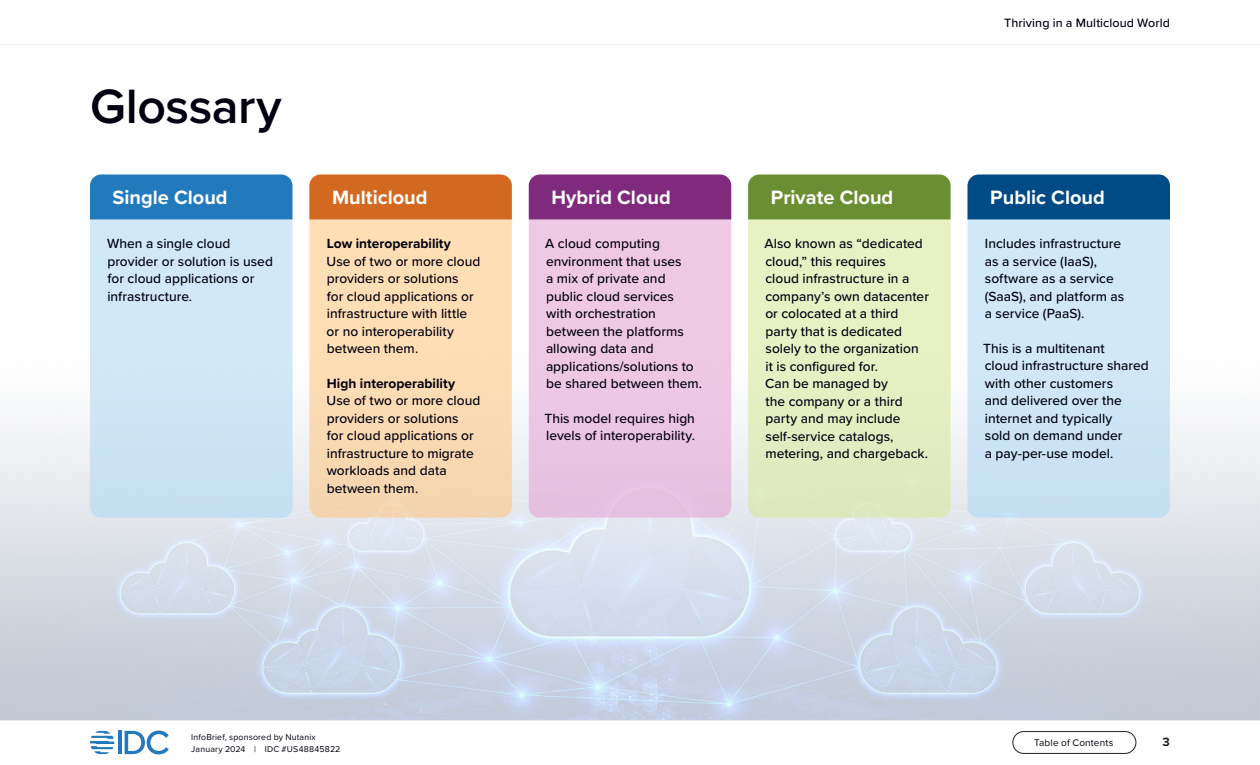
<style>
.page{position:relative;width:1260px;height:765px;background:#fff}
.page>*{position:absolute;margin:0;border:0;box-sizing:border-box;transform-origin:0 0}
.t1{font:600 50px "Proxima Nova";letter-spacing:-.01em;color:#01010f}
.t2{font:700 20px "Proxima Nova";color:#fff}
.P___Regular_12_16{font:500 13.75px/17.5px "Proxima Nova";color:#01010f}
.P___Regular_12_16-2{font:700 13.75px "Proxima Nova";color:#01010f}
.t3{font:500 12.5px "Proxima Nova";letter-spacing:.005em;color:#01010f}
.t4{font:700 12.5px "Proxima Nova";color:#231f20}
.t5{font:10px "Proxima Nova";letter-spacing:.015em;color:#01010f}
.t6{font:8.75px/12.5px "Proxima Nova";letter-spacing:.02em;color:#01010f}
</style>
<div class="page">
<hr style="left:0;top:720px;width:1260px;height:1px;background:#dbdbdb">
<hr style="left:118px;top:731px;width:4px;height:23px;background:#2279bc">
<svg style="left:125px;top:731px;width:44px;height:23px"></svg>
<svg style="left:90px;top:731px;width:24px;height:23px"></svg>
<div style="left:1013px;top:731px;width:123px;height:23px;border:1px solid #231f20;border-radius:11px"></div>
<img style="left:0;top:183px;width:1260px;height:537px">
<svg style="left:90px;top:220px;width:202px;height:298px;background:#cde5f6"></svg>
<div style="left:529px;top:220px;width:202px;height:298px;background:#eec8e3"></div>
<svg style="left:309px;top:220px;width:203px;height:298px;background:#fbdbb3"></svg>
<svg style="left:748px;top:220px;width:203px;height:298px;background:#e5eec1"></svg>
<svg style="left:967px;top:220px;width:203px;height:298px;background:#cde5f6"></svg>
<div style="left:90px;top:174px;width:202px;height:45px;background:#2279bc"></div>
<div style="left:529px;top:174px;width:202px;height:45px;background:#7f2a7d"></div>
<div style="left:309px;top:174px;width:203px;height:45px;background:#d36820"></div>
<div style="left:748px;top:174px;width:203px;height:45px;background:#6a8e32"></div>
<div style="left:967px;top:174px;width:203px;height:45px;background:#004b85"></div>
<h2 class="t1" style="left:90px;top:69px;width:193px">Glossary</h2>
<p class="t3" style="left:1004px;top:13px;width:167px">Thriving in a Multicloud World</p>
<p class="t2" style="left:113px;top:182px;width:117px">Single Cloud</p>
<p class="t2" style="left:332px;top:182px;width:97px">Multicloud</p>
<p class="t2" style="left:552px;top:182px;width:121px">Hybrid Cloud</p>
<p class="t2" style="left:771px;top:182px;width:124px">Private Cloud</p>
<p class="t2" style="left:990px;top:182px;width:116px">Public Cloud</p>
<p class="P___Regular_12_16-2" style="left:327px;top:234px;width:126px">Low interoperability</p>
<p class="P___Regular_12_16" style="left:327px;top:252px;width:155px">Use of two or more cloud providers or solutions<br>for cloud applications or infrastructure with little or no interoperability between them.</p>
<p class="P___Regular_12_16-2" style="left:327px;top:373px;width:130px">High interoperability</p>
<p class="P___Regular_12_16" style="left:327px;top:392px;width:155px">Use of two or more cloud providers or solutions<br>for cloud applications or infrastructure to migrate workloads and data between them.</p>
<p class="P___Regular_12_16" style="left:107px;top:235px;width:167px">When a single cloud provider or solution is used for cloud applications or infrastructure.</p>
<p class="P___Regular_12_16" style="left:545px;top:235px;width:158px">A cloud computing environment that uses<br>a mix of private and public cloud services<br>with orchestration between the platforms allowing data and applications/solutions to be shared between them.</p>
<p class="P___Regular_12_16" style="left:545px;top:409px;width:152px">This model requires high levels of interoperability.</p>
<p class="P___Regular_12_16" style="left:765px;top:235px;width:166px">Also known as “dedicated cloud,” this requires<br>cloud infrastructure in a company’s own datacenter or colocated at a third party that is dedicated solely to the organization<br>it is configured for.<br>Can be managed by<br>the company or a third party and may include self-service catalogs, metering, and chargeback.</p>
<p class="P___Regular_12_16" style="left:985px;top:235px;width:141px">Includes infrastructure as a service (IaaS), software as a service (SaaS), and platform as a service (PaaS).</p>
<p class="P___Regular_12_16" style="left:983px;top:339px;width:167px">This is a multitenant<br>cloud infrastructure shared with other customers<br>and delivered over the internet and typically<br>sold on demand under<br>a pay-per-use model.</p>
<p class="t6" style="left:191px;top:730px;width:151px">InfoBrief, sponsored by Nutanix<br>January 2024 | IDC #US48845822</p>
<p class="t5" style="left:1034px;top:735px;width:81px">Table of Contents</p>
<p class="t4" style="left:1163px;top:733px;width:9px">3</p>
</div>
